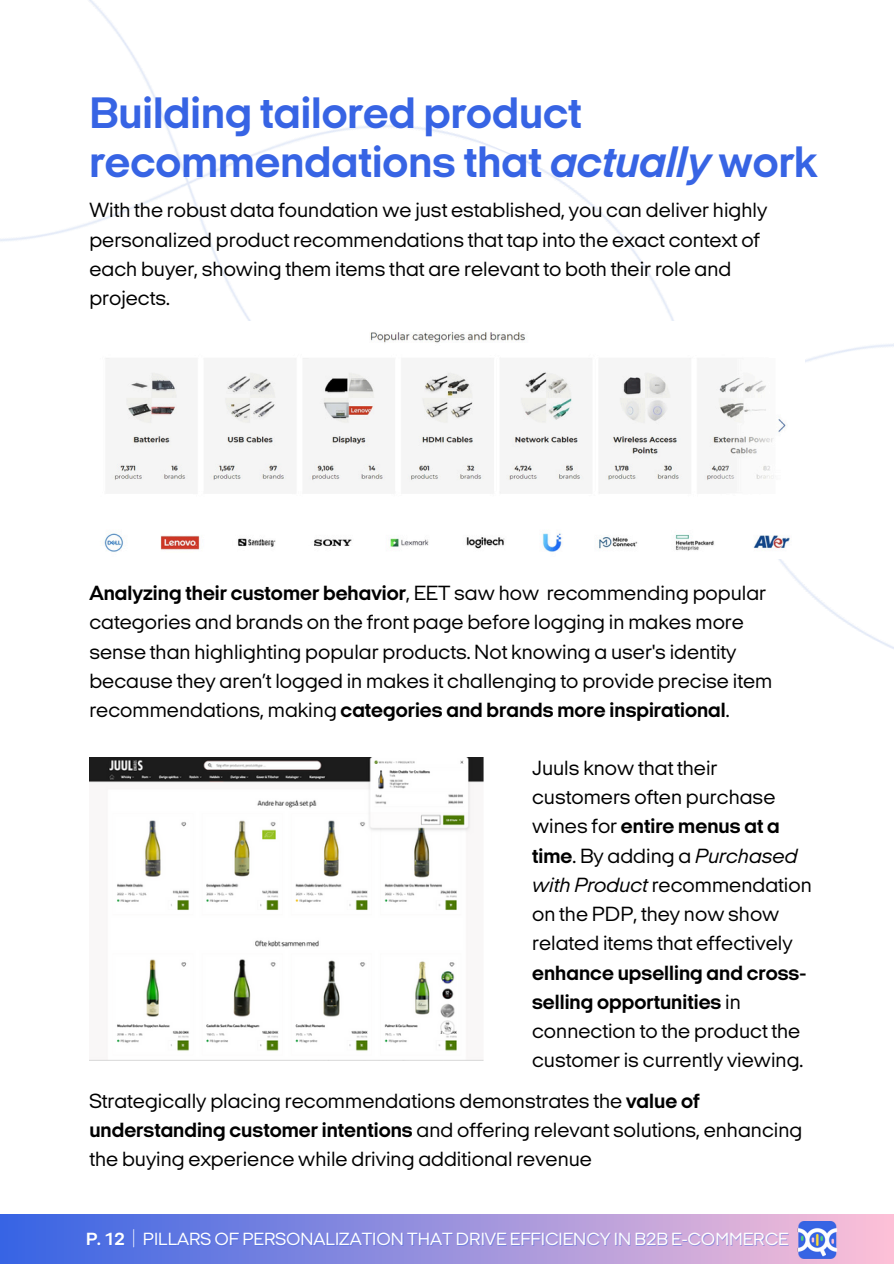
<style>
.page{position:relative;width:894px;height:1264px;background:#fff}
.page>*{position:absolute;margin:0;border:0;box-sizing:border-box;transform-origin:0 0}
.t1{font:700 45px/49.5px "Italian Plate No 2 Expanded";color:#3764e4}
.t2{font:21px/29.2px "Italian Plate No 2 Expanded";color:#000}
.t3{font:18px "Italian Plate No 2 Expanded";color:#fff}
.s1{font-style:italic}
.s2{font-weight:700}
.s3{font-weight:700;color:rgb(55 100 228/.4)}
.s4{font-family:"Noto Sans CJ Ksc"}
</style>
<div class="page">
<img style="left:89px;top:757px;width:394px;height:303px">
<img style="left:0;top:0;width:893px;height:649px">
<img style="left:89px;top:321px;width:715px;height:238px">
<div style="left:0;top:1214px;width:893px;height:49px;background:linear-gradient(to right,#3865e4,#f9bed7)"></div>
<img style="left:792px;top:1221px;width:48px;height:37px">
<p class="t1" style="left:89px;top:92px;width:729px">Building tailored product recommendations that <span class="s1">actually</span> work</p>
<h1 class="t2" style="left:89px;top:197px;width:679px">With the robust data foundation we just established, you can deliver highly personalized product recommendations that tap into the exact context of each buyer, showing them items that are relevant to both their role and projects.</h1>
<h2 class="t2" style="left:89px;top:580px;width:684px"><span class="s2">Analyzing their customer behavior</span>, EET saw how recommending popular categories and brands on the front page before logging in makes more sense than highlighting popular products. Not knowing a user's identity because they aren’t logged in makes it challenging to provide precise item recommendations, making <span class="s2">categories and brands more inspirational</span>.</h2>
<p class="t2" style="left:532px;top:755px;width:281px">Juuls know that their customers often purchase wines for <span class="s2">entire menus at a time</span>. By adding a <span class="s1">Purchased with Product</span> recommendation on the PDP, they now show related items that effectively <span class="s2">enhance upselling and cross&shy;selling opportunities</span> in connection to the product the customer is currently viewing.</p>
<h2 class="t2" style="left:89px;top:1087px;width:714px">Strategically placing recommendations demonstrates the <span class="s2">value of understanding customer intentions</span> and offering relevant solutions, enhancing the buying experience while driving additional revenue</h2>
<p class="t3" style="left:87px;top:1231px;width:703px"><span class="s3">P. 12</span><span class="s4">│</span>PILLARS OF PERSONALIZATION THAT DRIVE EFFICIENCY IN B2B E-COMMERCE</p>
</div>
